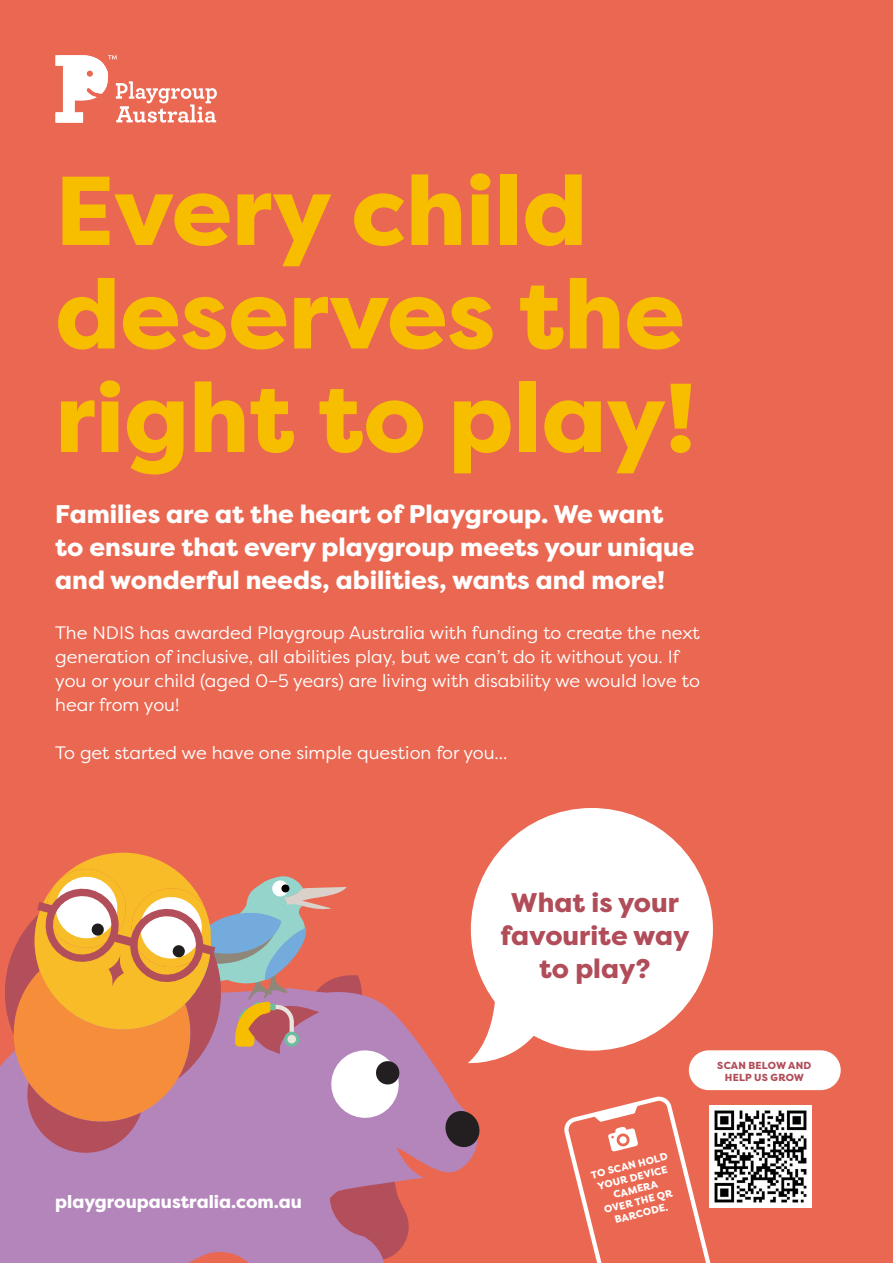
<style>
.page{position:relative;width:893px;height:1263px;background:#ea6852}
.page>*{position:absolute;margin:0;border:0;box-sizing:border-box;transform-origin:0 0}
.t1{font:800 97.5px/103.5px "Filson Pro";color:#f7be00}
.t2{font:800 27px/33px "Filson Pro";color:#b14c59;text-align:center}
.t3{font:800 25.5px/33px "Filson Pro";color:#fff}
.t4{font:18px/24px "Filson Pro";color:#fff}
.t5{font:800 18px "Filson Pro";color:#fff}
.t6{font:800 10.2px/12.3px "Filson Pro";color:#fff;text-align:center}
.t7{font:800 10.2px/12.3px "Filson Pro";letter-spacing:.02em;color:#b14c59;text-align:center}
</style>
<div class="page">
<svg style="left:0;top:1024px;width:476px;height:239px;fill:#b485bb"></svg>
<svg style="left:443px;top:1108px;width:37px;height:41px;background:#5e414c"></svg>
<svg style="left:2px;top:852px;width:401px;height:307px"></svg>
<img style="left:717px;top:1105px;width:95px;height:103px">
<div style="left:689px;top:1050px;width:152px;height:40px;background:#fff;border-radius:20px"></div>
<svg style="left:55px;top:55px;width:162px;height:68px"></svg>
<svg style="left:468px;top:808px;width:245px;height:258px;fill:#fff"></svg>
<svg style="left:564px;top:1096px;width:153px;height:167px"></svg>
<p class="t1" style="left:55px;top:161px;width:642px">Every child deserves the right to play!</p>
<p class="t3" style="left:55px;top:498px;width:641px">Families are at the heart of Playgroup. We want to ensure that every playgroup meets your unique and wonderful needs, abilities, wants and more!</p>
<p class="t4" style="left:55px;top:621px;width:646px">The NDIS has awarded Playgroup Australia with funding to create the next generation of inclusive, all abilities play, but we can’t do it without you. If you or your child (aged 0–5 years) are living with disability we would love to hear from you!</p>
<p class="t4" style="left:55px;top:741px;width:454px">To get started we have one simple question for you...</p>
<p class="t5" style="left:55px;top:1190px;width:248px">playgroupaustralia.com.au</p>
<p class="t2" style="left:501px;top:887px;width:190px">What is your favourite way to play?</p>
<p class="t6" style="left:590px;top:1169px;width:80px;rotate:-14deg">TO SCAN HOLD<br>YOUR DEVICE<br>CAMERA<br>OVER THE QR<br>BARCODE.</p>
<p class="t7" style="left:717px;top:1059px;width:96px">SCAN BELOW AND<br>HELP US GROW</p>
</div>
